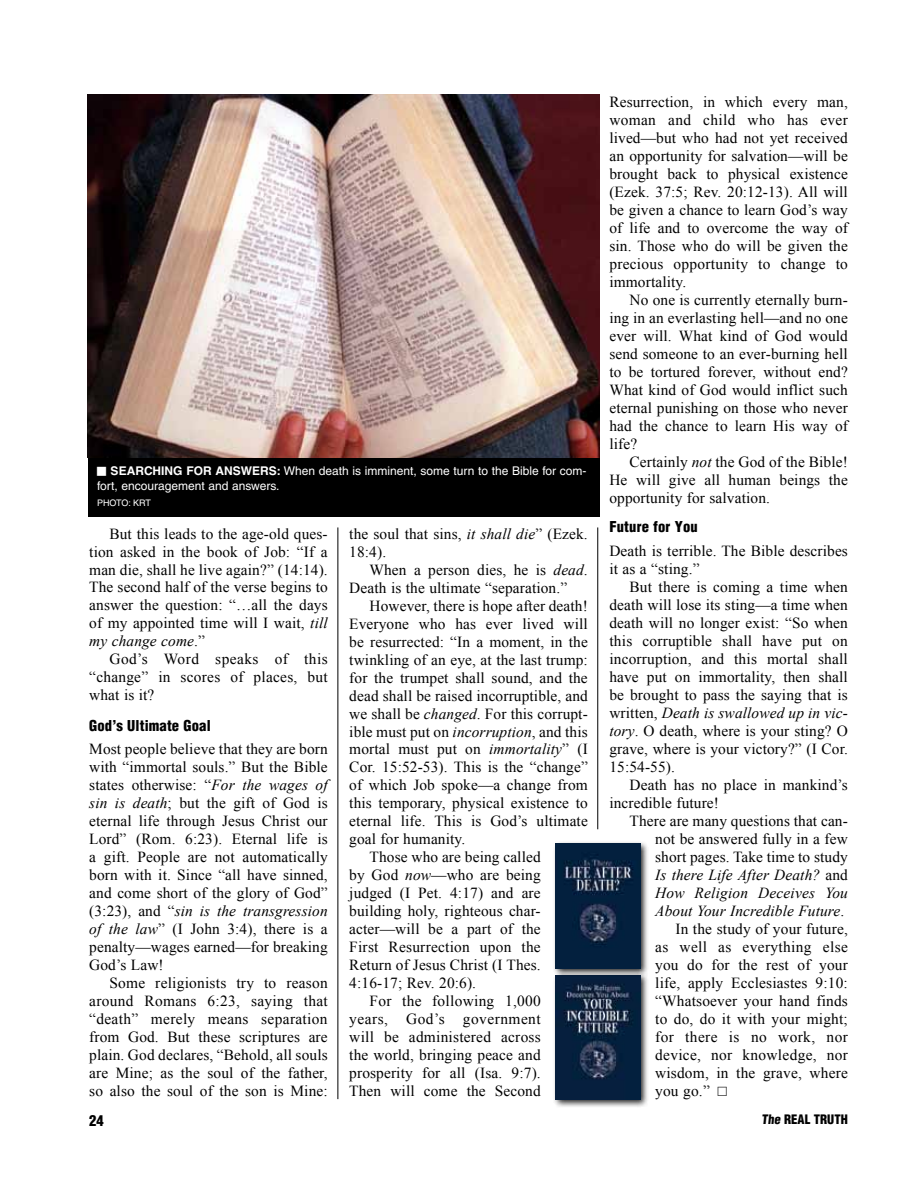
<style>
.page{position:relative;width:918px;height:1188px;background:#fff}
.page>*{position:absolute;margin:0;border:0;box-sizing:border-box;transform-origin:0 0}
.t1{font:15.3px/18px "Times New Roman";letter-spacing:.01em;color:#000;text-align:justify}
.t2{font:italic 15.3px "Times New Roman";letter-spacing:.01em;color:#000}
.t3{font:15.3px "Times New Roman";letter-spacing:.03em;color:#000}
.t4{font:900 condensed 14.7px "Helvetica";letter-spacing:.01em;color:#000}
.t5{font:900 condensed 12.75px "Helvetica";color:#000}
.t6{font:12px/14.2px "Helvetica";color:#fff}
.t7{font:700 12px "Helvetica";color:#fff}
.t8{font:9px "Helvetica";color:#fff}
.s1{font-weight:700}
.s2{font-style:italic}
.s3{font-style:normal}
</style>
<div class="page">
<hr style="left:338px;top:527px;width:1px;height:572px;background:#000">
<hr style="left:598px;top:527px;width:1px;height:302px;background:#000">
<div style="left:552px;top:972px;width:97px;height:136px;background:#000;opacity:.87"></div>
<img style="left:556px;top:978px;width:84px;height:121px">
<div style="left:552px;top:840px;width:97px;height:138px;background:#000;opacity:.87"></div>
<img style="left:556px;top:844px;width:84px;height:125px">
<div style="left:88px;top:425px;width:512px;height:92px;background:#000"></div>
<img style="left:88px;top:94px;width:512px;height:364px">
<p class="t7" style="left:111px;top:464px;width:9px">SEARCHING</p>
<p class="t7" style="left:186px;top:464px;width:9px">FOR</p>
<p class="t7" style="left:215px;top:464px;width:10px">ANSWERS</p>
<p class="t6" style="left:97px;top:464px;width:491px;text-indent:179px"><span class="s1">:</span> When death is imminent, some turn to the Bible for com&shy;fort, encouragement and answers.</p>
<p class="t8" style="left:97px;top:498px;width:55px">photo: krt</p>
<p class="t1" style="left:89px;top:524px;width:240px;text-indent:20px">But this leads to the age-old ques&shy;tion asked in the book of Job: “If a man die, shall he live again?” (14:14).<br>The second half of the verse begins to answer the question: “…all the days of my appointed time will I wait, <span class="s2">till my change come</span>.”</p>
<p class="t1" style="left:89px;top:650px;width:240px;text-indent:20px">God’s Word speaks of this “change” in scores of places, but what is it?</p>
<p class="t4" style="left:89px;top:716px;width:123px">God’s Ultimate Goal</p>
<p class="t1" style="left:89px;top:740px;width:240px">Most people believe that they are born with “immortal souls.” But the Bible states otherwise: “<span class="s2">For the wages of sin is death</span>; but the gift of God is eternal life through Jesus Christ our Lord” (Rom. 6:23). Eternal life is a gift. People are not automatically born with it. Since “all have sinned, and come short of the glory of God” (3:23), and “<span class="s2">sin is the transgression of the law</span>” (I John 3:4), there is a penalty—wages earned—for breaking God’s Law!</p>
<p class="t1" style="left:89px;top:974px;width:240px;text-indent:20px">Some religionists try to reason around Romans 6:23, saying that “death” merely means separation from God. But these scriptures are plain. God declares, “Behold, all souls are Mine; as the soul of the father, so also the soul of the son is Mine:</p>
<p class="t1" style="left:349px;top:524px;width:240px">the soul that sins, <span class="s2">it shall die</span>” (Ezek.<br>18:4).</p>
<p class="t1" style="left:349px;top:560px;width:240px;text-indent:20px">When a person dies, he is <span class="s2">dead</span>.<br>Death is the ultimate “separation.”</p>
<p class="t1" style="left:370px;top:596px;width:220px">However, there is hope after death!</p>
<p class="t1" style="left:349px;top:614px;width:240px">Everyone who has ever lived will</p>
<p class="t1" style="left:349px;top:632px;width:240px">be resurrected: “In a moment, in the</p>
<p class="t1" style="left:349px;top:650px;width:240px">twinkling of an eye, at the last trump:</p>
<p class="t1" style="left:349px;top:668px;width:240px">for the trumpet shall sound, and the</p>
<p class="t1" style="left:349px;top:686px;width:240px">dead shall be raised incorruptible, and</p>
<p class="t1" style="left:349px;top:704px;width:240px">we shall be <span class="s2">changed</span>. For this corrupt-</p>
<p class="t1" style="left:349px;top:722px;width:240px">ible must put on <span class="s2">incorruption</span>, and this</p>
<p class="t1" style="left:349px;top:740px;width:240px">mortal must put on <span class="s2">immortality</span>” (I</p>
<p class="t1" style="left:349px;top:758px;width:240px">Cor. 15:52-53). This is the “change”</p>
<p class="t1" style="left:349px;top:776px;width:240px">of which Job spoke—a change from</p>
<p class="t1" style="left:349px;top:794px;width:240px">this temporary, physical existence to</p>
<p class="t1" style="left:349px;top:812px;width:240px">eternal life. This is God’s ultimate</p>
<p class="t1" style="left:349px;top:830px;width:117px">goal for humanity.</p>
<p class="t1" style="left:370px;top:848px;width:173px">Those who are being called</p>
<p class="t1" style="left:349px;top:866px;width:193px">by God <span class="s2">now</span>—who are being</p>
<p class="t1" style="left:349px;top:884px;width:193px">judged (I Pet. 4:17) and are</p>
<p class="t1" style="left:349px;top:902px;width:193px">building holy, righteous char-</p>
<p class="t1" style="left:349px;top:920px;width:193px">acter—will be a part of the</p>
<p class="t1" style="left:349px;top:938px;width:193px">First Resurrection upon the</p>
<p class="t1" style="left:349px;top:956px;width:193px">Return of Jesus Christ (I Thes.</p>
<p class="t1" style="left:349px;top:974px;width:128px">4:16-17; Rev. 20:6).</p>
<p class="t1" style="left:370px;top:992px;width:173px">For the following 1,000</p>
<p class="t3" style="left:349px;top:1009px;width:193px">years, God’s government</p>
<p class="t1" style="left:349px;top:1028px;width:193px">will be administered across</p>
<p class="t1" style="left:349px;top:1046px;width:193px">the world, bringing peace and</p>
<p class="t1" style="left:349px;top:1064px;width:193px">prosperity for all (Isa. 9:7).</p>
<p class="t1" style="left:349px;top:1082px;width:193px">Then will come the Second</p>
<p class="t1" style="left:609px;top:92px;width:240px">Resurrection, in which every man, woman and child who has ever lived—but who had not yet received an opportunity for salvation—will be brought back to physical existence (Ezek. 37:5; Rev. 20:12-13). All will be given a chance to learn God’s way of life and to overcome the way of sin. Those who do will be given the precious opportunity to change to immortality.</p>
<p class="t1" style="left:609px;top:290px;width:240px;text-indent:20px">No one is currently eternally burn&shy;ing in an everlasting hell—and no one ever will. What kind of God would send someone to an ever-burning hell to be tortured forever, without end?<br>What kind of God would inflict such eternal punishing on those who never had the chance to learn His way of life?</p>
<p class="t1" style="left:609px;top:452px;width:240px;text-indent:20px">Certainly <span class="s2">not</span> the God of the Bible!<br>He will give all human beings the opportunity for salvation.</p>
<p class="t4" style="left:609px;top:518px;width:90px">Future for You</p>
<p class="t1" style="left:609px;top:542px;width:240px">Death is terrible. The Bible describes it as a “sting.”</p>
<p class="t1" style="left:609px;top:578px;width:240px;text-indent:20px">But there is coming a time when death will lose its sting—a time when death will no longer exist: “So when this corruptible shall have put on incorruption, and this mortal shall have put on immortality, then shall be brought to pass the saying that is written, <span class="s2">Death is swallowed up in vic&shy;tory</span>. O death, where is your sting? O grave, where is your victory?” (I Cor.<br>15:54-55).</p>
<p class="t1" style="left:609px;top:776px;width:240px;text-indent:20px">Death has no place in mankind’s incredible future!</p>
<p class="t1" style="left:630px;top:812px;width:220px">There are many questions that can-</p>
<p class="t1" style="left:655px;top:830px;width:194px">not be answered fully in a few</p>
<p class="t1" style="left:655px;top:848px;width:194px">short pages. Take time to study</p>
<p class="t2" style="left:655px;top:864px;width:194px">Is there Life After Death? <span class="s3">and</span></p>
<p class="t2" style="left:655px;top:882px;width:194px">How Religion Deceives You</p>
<p class="t2" style="left:655px;top:900px;width:191px">About Your Incredible Future<span class="s3">.</span></p>
<p class="t1" style="left:675px;top:920px;width:174px">In the study of your future,</p>
<p class="t1" style="left:655px;top:938px;width:194px">as well as everything else</p>
<p class="t1" style="left:655px;top:956px;width:194px">you do for the rest of your</p>
<p class="t1" style="left:655px;top:974px;width:194px">life, apply Ecclesiastes 9:10:</p>
<p class="t1" style="left:655px;top:992px;width:194px">“Whatsoever your hand finds</p>
<p class="t1" style="left:655px;top:1010px;width:194px">to do, do it with your might;</p>
<p class="t1" style="left:655px;top:1028px;width:194px">for there is no work, nor</p>
<p class="t1" style="left:655px;top:1046px;width:194px">device, nor knowledge, nor</p>
<p class="t1" style="left:655px;top:1064px;width:194px">wisdom, in the grave, where</p>
<p class="t1" style="left:655px;top:1082px;width:56px">you go.”</p>
<p class="t4" style="left:89px;top:1111px;width:16px">24</p>
<p class="t5" style="left:762px;top:1112px;width:60px">The real trut</p>
<p class="t5" style="left:841px;top:1112px;width:9px">h</p>
</div>
